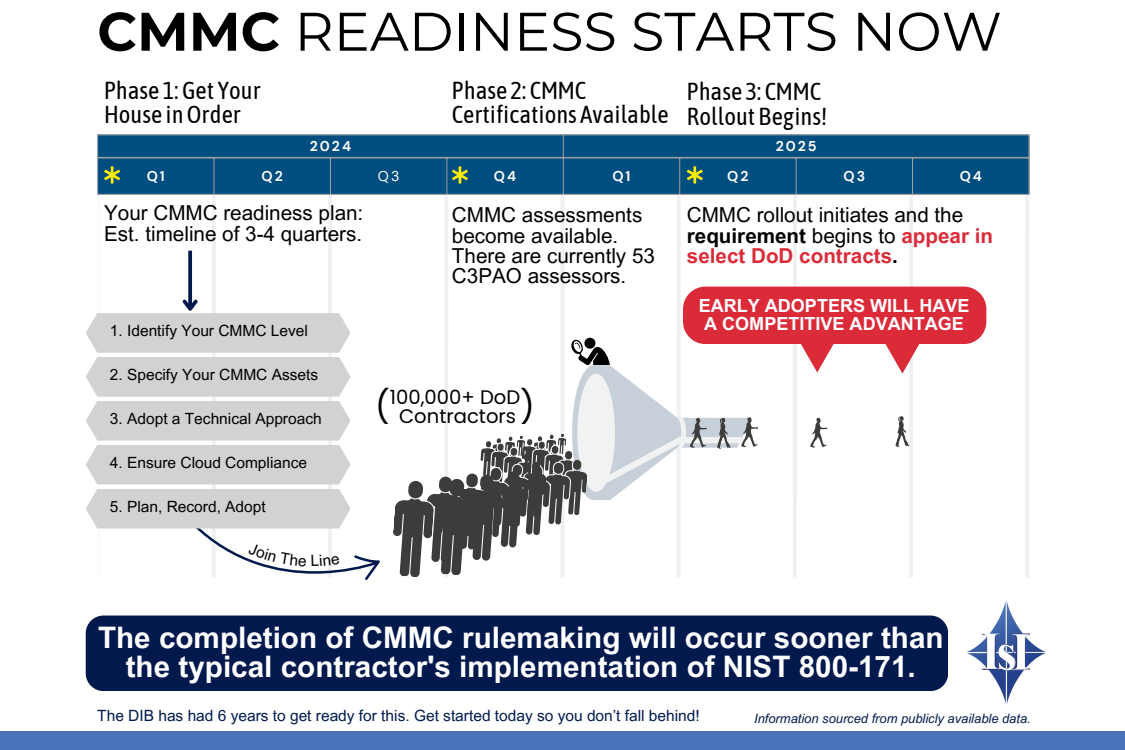
<style>
.page{position:relative;width:1125px;height:750px;background:#fff}
.page>*{position:absolute;margin:0;border:0;box-sizing:border-box;transform-origin:0 0}
.t1{font:54.25px "Montserrat";color:#000}
.t2{font:32.38px "Poppins";color:#000}
.t3{font:700 29.62px/29px "Arial MT Pro";color:#fff;text-align:center}
.t4{font:24.5px/24.2px "Asap Condensed";color:#000}
.t5{font:20.62px/20.4px "Arial MT Pro";color:#000}
.t6{font:19.62px "Poppins";color:#000}
.t7{font:700 18px/17.4px "Arial MT Pro";color:#fff;text-align:center}
.t8{font:15.5px "Arial MT Pro";color:#000}
.t9{font:15.5px "Arial MT Pro";color:#01194c}
.t10{font:700 14.12px "DM Sans";letter-spacing:.14em;color:#fff}
.t11{font:14.12px "DM Sans";color:#fff}
.t12{font:italic 12.88px "Arial MT Pro";color:#01194c}
.s1{font-weight:700}
.s2{font-weight:700;color:#db2b39}
</style>
<div class="page">
<img style="left:967px;top:601px;width:79px;height:103px">
<hr style="left:212px;top:196px;width:4px;height:382px;background:#eef0f3">
<hr style="left:328px;top:196px;width:4px;height:382px;background:#eef0f3">
<hr style="left:444px;top:196px;width:4px;height:382px;background:#eef0f3">
<hr style="left:561px;top:196px;width:3px;height:382px;background:#c7d0d8">
<hr style="left:677px;top:196px;width:4px;height:382px;background:#eef0f3">
<hr style="left:793px;top:196px;width:4px;height:382px;background:#eef0f3">
<hr style="left:909px;top:196px;width:4px;height:382px;background:#eef0f3">
<hr style="left:1025px;top:196px;width:4px;height:382px;background:#eef0f3">
<hr style="left:97px;top:196px;width:4px;height:382px;background:#fbfbfc">
<svg style="left:393px;top:337px;width:365px;height:241px"></svg>
<svg style="left:810px;top:418px;width:17px;height:30px"></svg>
<svg style="left:895px;top:416px;width:14px;height:31px"></svg>
<div style="left:0;top:731px;width:1125px;height:19px;background:#4972b8"></div>
<div style="left:86px;top:616px;width:862px;height:75px;background:#01194c;border-radius:18px"></div>
<div style="left:683px;top:287px;width:303px;height:57px;background:#db2b39;border-radius:22px"></div>
<svg style="left:801px;top:344px;width:33px;height:29px"></svg>
<svg style="left:188px;top:251px;width:4px;height:45px"></svg>
<svg style="left:885px;top:344px;width:35px;height:30px"></svg>
<div style="left:98px;top:159px;width:931px;height:35px;background:#004e80"></div>
<hr style="left:97px;top:158px;width:1px;height:36px;background:#a6a6a6">
<hr style="left:214px;top:158px;width:1px;height:36px;background:#a6a6a6">
<hr style="left:330px;top:158px;width:1px;height:36px;background:#a6a6a6">
<hr style="left:447px;top:158px;width:1px;height:36px;background:#a6a6a6">
<hr style="left:563px;top:158px;width:1px;height:36px;background:#a6a6a6">
<hr style="left:679px;top:158px;width:1px;height:36px;background:#a6a6a6">
<hr style="left:796px;top:158px;width:1px;height:36px;background:#a6a6a6">
<hr style="left:912px;top:158px;width:1px;height:36px;background:#a6a6a6">
<hr style="left:1029px;top:158px;width:1px;height:36px;background:#a6a6a6">
<hr style="left:97px;top:158px;width:932px;height:1px;background:#a6a6a6">
<hr style="left:97px;top:194px;width:932px;height:1px;background:#a6a6a6">
<div style="left:97px;top:135px;width:933px;height:23px;background:#004e80"></div>
<hr style="left:97px;top:135px;width:932px;height:1px;background:#a6a6a6">
<hr style="left:97px;top:157px;width:932px;height:1px;background:#a6a6a6">
<svg style="left:104px;top:166px;width:16px;height:17px"></svg>
<svg style="left:452px;top:166px;width:16px;height:17px"></svg>
<svg style="left:687px;top:166px;width:16px;height:17px"></svg>
<svg style="left:86px;top:296px;width:294px;height:284px"></svg>
<p class="t1" style="left:97px;top:-2px;width:906px"><span class="s1">CMMC</span> READINESS STARTS NOW</p>
<h3 class="t4" style="left:104px;top:78px;width:158px">Phase 1:Get Your<br>House inOrder</h3>
<p class="t4" style="left:452px;top:78px;width:218px">Phase 2: CMMC<br>Certifications Available</p>
<p class="t4" style="left:687px;top:79px;width:142px">Phase 3: CMMC<br>Rollout Begins!</p>
<h2 class="t10" style="left:310px;top:137px;width:43px">2024</h2>
<h6 class="t10" style="left:776px;top:137px;width:42px">2025</h6>
<h6 class="t10" style="left:147px;top:167px;width:20px">Q1</h6>
<p class="t10" style="left:262px;top:167px;width:23px">Q2</p>
<p class="t11" style="left:378px;top:167px;width:23px">Q3</p>
<h6 class="t10" style="left:494px;top:167px;width:24px">Q4</h6>
<h6 class="t10" style="left:612px;top:167px;width:20px">Q1</h6>
<p class="t10" style="left:727px;top:167px;width:23px">Q2</p>
<h6 class="t10" style="left:844px;top:167px;width:23px">Q3</h6>
<p class="t10" style="left:960px;top:167px;width:24px">Q4</p>
<p class="t5" style="left:104px;top:206px;width:261px">Your CMMC readiness plan:<br>Est. timeline of 3-4 quarters.</p>
<p class="t8" style="left:110px;top:325px;width:199px">1. Identify Your CMMC Level</p>
<p class="t8" style="left:110px;top:369px;width:210px">2. Specify Your CMMC Assets</p>
<p class="t8" style="left:110px;top:413px;width:213px">3. Adopt a Technical Approach</p>
<p class="t8" style="left:110px;top:457px;width:199px">4. Ensure Cloud Compliance</p>
<p class="t8" style="left:110px;top:501px;width:157px">5. Plan, Record, Adopt</p>
<p class="t5" style="left:452px;top:208px;width:205px">CMMC assessments become available.<br>There are currently 53<br>C3PAO assessors.</p>
<p class="t2" style="left:375px;top:384px;width:16px">(</p>
<p class="t2" style="left:520px;top:384px;width:16px">)</p>
<p class="t6" style="left:390px;top:383px;width:132px">100,000+ DoD</p>
<p class="t6" style="left:399px;top:402px;width:118px">Contractors</p>
<h4 class="t5" style="left:687px;top:208px;width:308px">CMMC rollout initiates and the <span class="s1">requirement</span> begins to <span class="s2">appear in select DoD contracts</span><span class="s1">.</span></h4>
<h3 class="t7" style="left:699px;top:300px;width:272px">EARLY ADOPTERS WILL HAVE<br>A COMPETITIVE ADVANTAGE</h3>
<h3 class="t3" style="left:98px;top:626px;width:847px">The completion of CMMC rulemaking will occur sooner than the typical contractor's implementation of NIST 800-171.</h3>
<h6 class="t9" style="left:97px;top:710px;width:604px">The DIB has had 6 years to get ready for this. Get started today so you don’t fall behind!</h6>
<h6 class="t12" style="left:754px;top:713px;width:278px">Information sourced from publicly available data.</h6>
</div>
